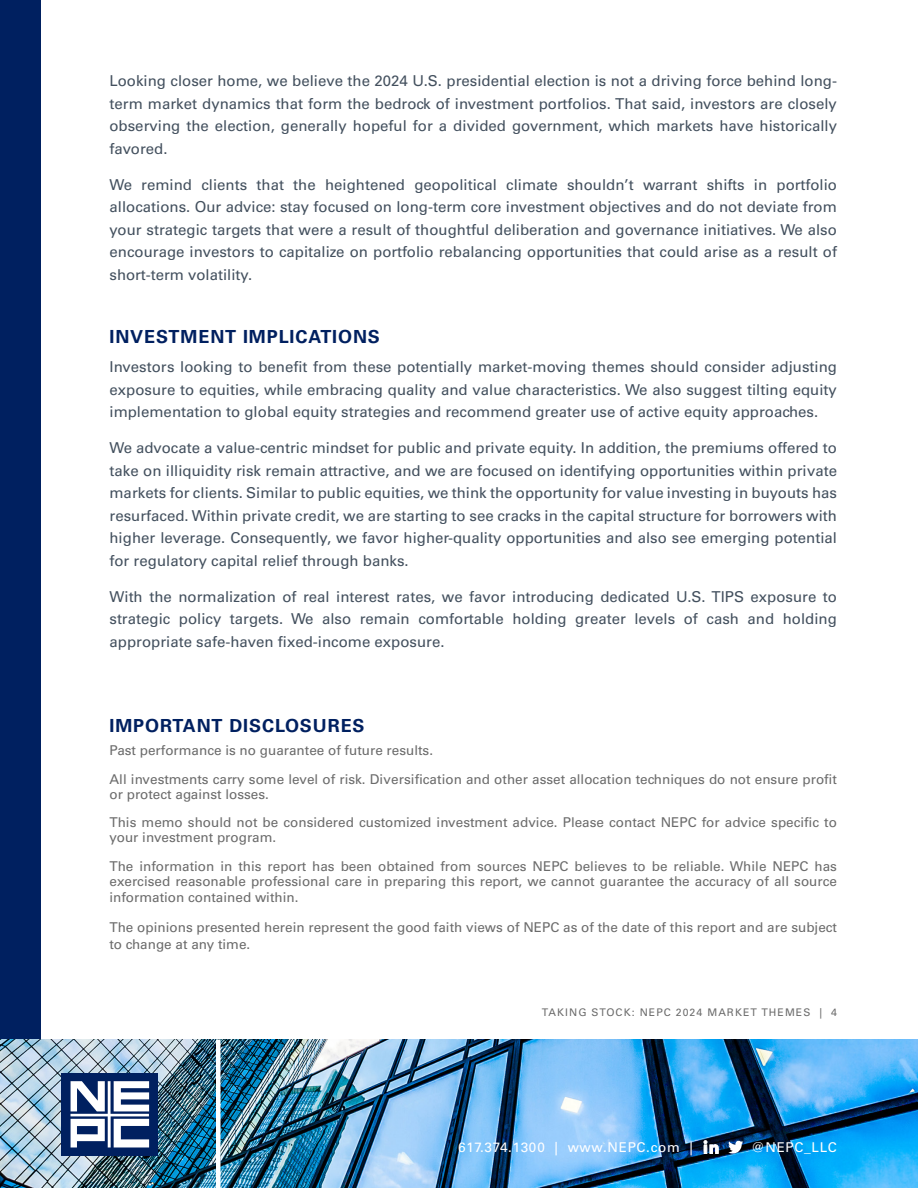
<style>
.page{position:relative;width:918px;height:1188px;background:#fff}
.page>*{position:absolute;margin:0;border:0;box-sizing:border-box;transform-origin:0 0}
.Heading{font:700 18px "Univers LT Pro 65";letter-spacing:.05em;color:#002060}
.Main_Body_Text{font:15px/22.5px "Univers LT Pro 55 Roman";color:#43505e;text-align:justify}
.Disclosures{font:13.5px/15px "Univers LT Pro 55 Roman";color:#6b6b6b}
.t1{font:13.5px "Univers LT Pro 55 Roman";letter-spacing:.05em;color:#fff}
.Main_Body_Text-2{font:10.5px "Univers LT Pro 55 Roman";letter-spacing:.1em;color:#6b6b6b}
</style>
<div class="page">
<div style="left:0;top:0;width:40px;height:1188px;background:#002060"></div>
<img style="left:0;top:1040px;width:918px;height:148px">
<hr style="left:216px;top:1040px;width:4px;height:148px;background:#fff">
<svg style="left:704px;top:1141px;width:14px;height:12px"></svg>
<svg style="left:728px;top:1141px;width:15px;height:12px"></svg>
<div style="left:61px;top:1074px;width:97px;height:82px;background:#002060"></div>
<svg style="left:70px;top:1081px;width:79px;height:66px"></svg>
<p class="Main_Body_Text" style="left:110px;top:69px;width:729px">Looking closer home, we believe the 2024 U.S. presidential election is not a driving force behind long&shy;term market dynamics that form the bedrock of investment portfolios. That said, investors are closely observing the election, generally hopeful for a divided government, which markets have historically favored.</p>
<p class="Main_Body_Text" style="left:110px;top:173px;width:729px">We remind clients that the heightened geopolitical climate shouldn’t warrant shifts in portfolio allocations. Our advice: stay focused on long-term core investment objectives and do not deviate from your strategic targets that were a result of thoughtful deliberation and governance initiatives. We also encourage investors to capitalize on portfolio rebalancing opportunities that could arise as a result of short-term volatility.</p>
<p class="Heading" style="left:110px;top:324px;width:272px">INVESTMENT IMPLICATIONS</p>
<p class="Main_Body_Text" style="left:110px;top:355px;width:729px">Investors looking to benefit from these potentially market-moving themes should consider adjusting exposure to equities, while embracing quality and value characteristics. We also suggest tilting equity implementation to global equity strategies and recommend greater use of active equity approaches.</p>
<p class="Main_Body_Text" style="left:110px;top:436px;width:729px">We advocate a value-centric mindset for public and private equity. In addition, the premiums offered to take on illiquidity risk remain attractive, and we are focused on identifying opportunities within private markets for clients. Similar to public equities, we think the opportunity for value investing in buyouts has resurfaced. Within private credit, we are starting to see cracks in the capital structure for borrowers with higher leverage. Consequently, we favor higher-quality opportunities and also see emerging potential for regulatory capital relief through banks.</p>
<p class="Main_Body_Text" style="left:110px;top:584px;width:729px">With the normalization of real interest rates, we favor introducing dedicated U.S. TIPS exposure to strategic policy targets. We also remain comfortable holding greater levels of cash and holding appropriate safe-haven fixed-income exposure.</p>
<p class="Heading" style="left:110px;top:713px;width:257px">IMPORTANT DISCLOSURES</p>
<p class="Disclosures" style="left:110px;top:743px;width:325px">Past performance is no guarantee of future results.</p>
<p class="Disclosures" style="left:110px;top:771px;width:729px">All investments carry some level of risk. Diversification and other asset allocation techniques do not ensure profit or protect against losses.</p>
<p class="Disclosures" style="left:110px;top:815px;width:729px">This memo should not be considered customized investment advice. Please contact NEPC for advice specific to your investment program.</p>
<p class="Disclosures" style="left:110px;top:858px;width:729px">The information in this report has been obtained from sources NEPC believes to be reliable. While NEPC has exercised reasonable professional care in preparing this report, we cannot guarantee the accuracy of all source</p>
<p class="Disclosures" style="left:110px;top:890px;width:190px">information contained within.</p>
<p class="Disclosures" style="left:110px;top:919px;width:729px;line-height:16.5px">The opinions presented herein represent the good faith views of NEPC as of the date of this report and are subject to change at any time.</p>
<p class="Main_Body_Text-2" style="left:542px;top:1005px;width:297px">TAKING STOCK: NEPC 2024 MARKET THEMES | 4</p>
<p class="t1" style="left:458px;top:1137px;width:236px">617.374.1300 | www.NEPC.com |</p>
<p class="t1" style="left:751px;top:1137px;width:87px">@NEPC_LLC</p>
</div>
